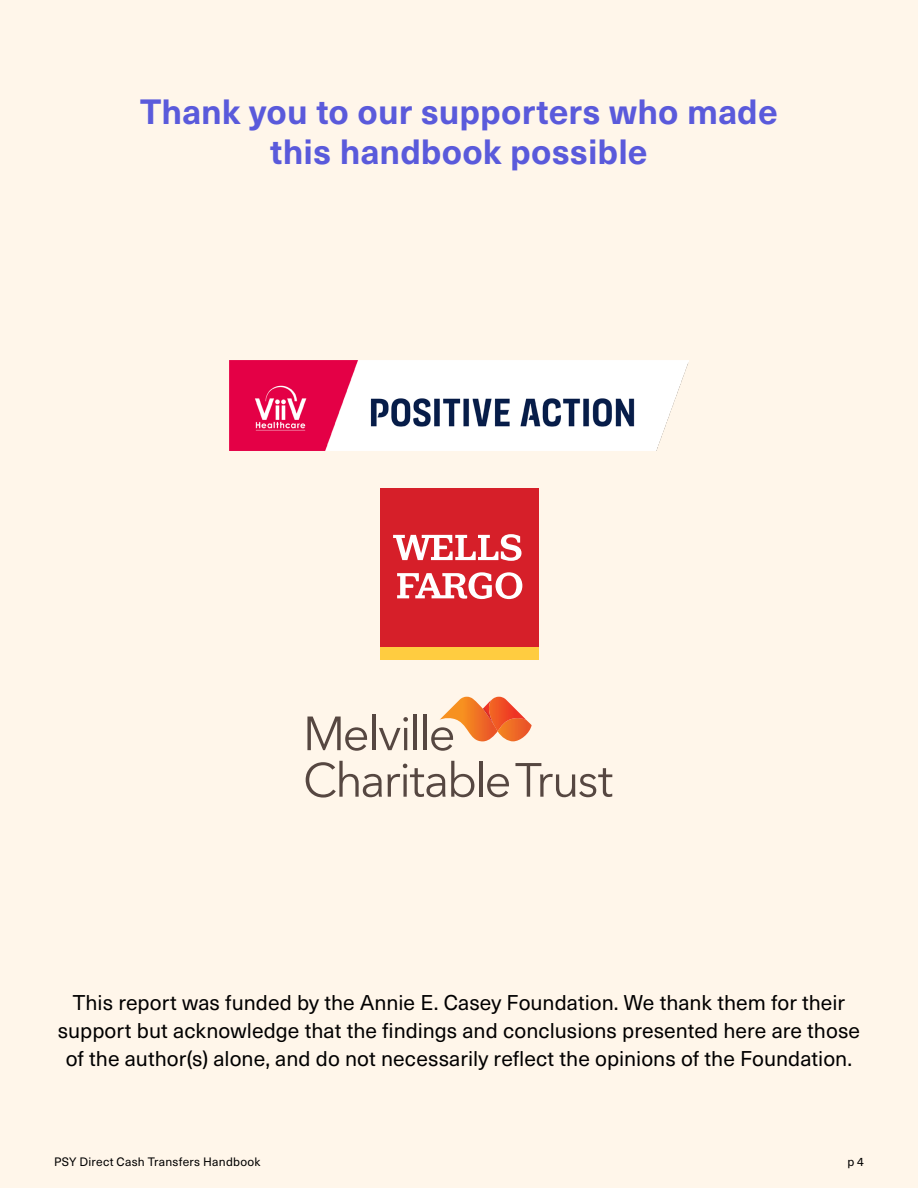
<style>
.page{position:relative;width:918px;height:1188px;background:#fff6ea}
.page>*{position:absolute;margin:0;border:0;box-sizing:border-box;transform-origin:0 0}
.t1{font:700 34.5px/40.5px "Neue Haas Unica W1 G";letter-spacing:.005em;color:#5a5adb;text-align:center}
.t2{font:21px/28.5px "Neue Haas Unica W1 G";color:#000;text-align:center}
.t3{font:12px "Neue Haas Unica W1 G";letter-spacing:.02em;color:#000}
</style>
<div class="page">
<img style="left:230px;top:360px;width:459px;height:91px">
<div style="left:380px;top:647px;width:158px;height:12px;background:#ffcc40"></div>
<div style="left:380px;top:488px;width:158px;height:159px;background:#d61f29"></div>
<svg style="left:393px;top:534px;width:129px;height:65px"></svg>
<svg style="left:307px;top:717px;width:60px;height:34px"></svg>
<hr style="left:372px;top:714px;width:3px;height:36px;background:#564741">
<svg style="left:379px;top:717px;width:29px;height:33px"></svg>
<hr style="left:414px;top:714px;width:3px;height:36px;background:#564741">
<hr style="left:423px;top:714px;width:4px;height:36px;background:#564741">
<svg style="left:306px;top:761px;width:76px;height:37px"></svg>
<svg style="left:388px;top:761px;width:86px;height:36px"></svg>
<hr style="left:479px;top:761px;width:3px;height:36px;background:#564741">
<svg style="left:487px;top:774px;width:22px;height:23px"></svg>
<svg style="left:515px;top:763px;width:97px;height:34px"></svg>
<svg style="left:431px;top:697px;width:101px;height:54px"></svg>
<h1 class="t1" style="left:140px;top:89px;width:639px">Thank you to our supporters who made this handbook possible</h1>
<p class="t2" style="left:58px;top:987px;width:804px">This report was funded by the Annie E. Casey Foundation. We thank them for their support but acknowledge that the findings and conclusions presented here are those of the author(s) alone, and do not necessarily reflect the opinions of the Foundation.</p>
<p class="t3" style="left:54px;top:1153px;width:208px">PSY Direct Cash Transfers Handbook</p>
<p class="t3" style="left:847px;top:1153px;width:18px">p 4</p>
</div>
